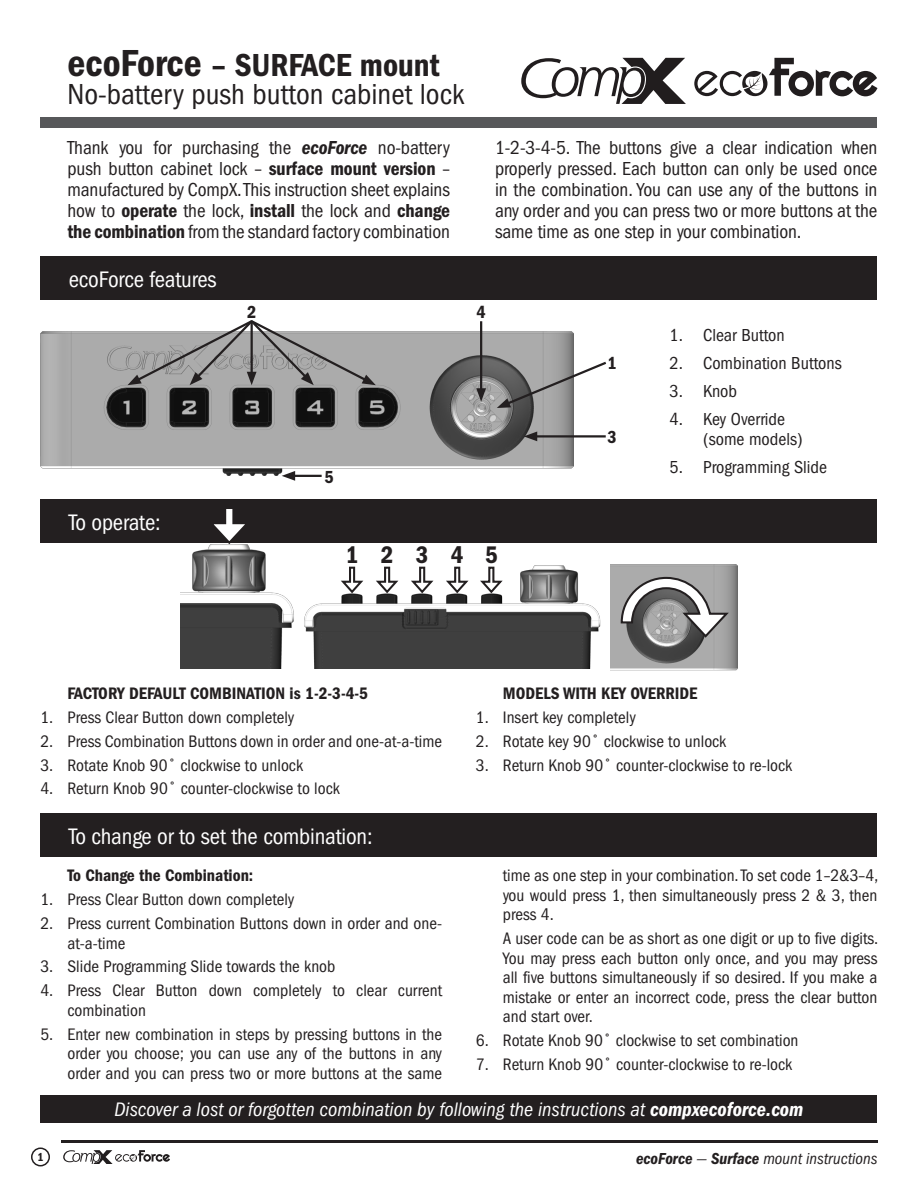
<style>
.page{position:relative;width:918px;height:1188px;background:#fff}
.page>*{position:absolute;margin:0;border:0;box-sizing:border-box;transform-origin:0 0}
.t1{font:600 condensed 33px "Franklin Gothic";color:#231f20}
.t2{font:condensed 30px "Franklin Gothic";color:#231f20}
.t3{font:600 condensed 24.9px "Franklin Gothic";color:#231f20}
.body{font:condensed 23.25px "Franklin Gothic";letter-spacing:-.01em;color:#fff}
.body-2{font:italic condensed 20.25px "Franklin Gothic";color:#fff}
.t4{font:condensed 19.5px/21px "Franklin Gothic";letter-spacing:-.005em;color:#231f20;text-align:justify}
.t5{font:condensed 18px/19.5px "Franklin Gothic";color:#231f20}
.t6{font:600 condensed 18px "Franklin Gothic";color:#231f20}
.body-3{font:condensed 17.25px/19.5px "Franklin Gothic";color:#231f20;text-align:justify}
.body-4{font:600 condensed 17.25px "Franklin Gothic";color:#231f20}
.t7{font:italic condensed 16.5px "Franklin Gothic";color:#231f20}
.t8{font:600 condensed 12px "Franklin Gothic";color:#231f20}
.s1{font-size:39px}
.s2{font-weight:600;font-style:italic}
.s3{font-weight:600}
</style>
<div class="page">
<div style="left:40px;top:117px;width:838px;height:11px;background:#57585a"></div>
<hr style="left:61px;top:1140px;width:817px;height:3px;background:#231f20">
<svg style="left:63px;top:1150px;width:107px;height:14px"></svg>
<div style="left:31px;top:1148px;width:19px;height:18px;border:2px solid #231f20;border-radius:50%"></div>
<svg style="left:694px;top:58px;width:183px;height:38px"></svg>
<svg style="left:521px;top:58px;width:165px;height:46px"></svg>
<div style="left:40px;top:1095px;width:838px;height:28px;background:#231f20"></div>
<div style="left:40px;top:257px;width:838px;height:43px;background:#231f20"></div>
<div style="left:40px;top:500px;width:838px;height:43px;background:#231f20"></div>
<div style="left:40px;top:814px;width:838px;height:43px;background:#231f20"></div>
<img style="left:40px;top:332px;width:533px;height:144px">
<svg style="left:497px;top:360px;width:110px;height:48px"></svg>
<hr style="left:291px;top:475px;width:31px;height:2px;background:#231f20">
<svg style="left:282px;top:471px;width:13px;height:10px"></svg>
<hr style="left:533px;top:435px;width:73px;height:3px;background:#231f20">
<svg style="left:524px;top:432px;width:13px;height:9px"></svg>
<hr style="left:480px;top:321px;width:2px;height:71px;background:#231f20">
<svg style="left:476px;top:388px;width:10px;height:14px"></svg>
<svg style="left:127px;top:320px;width:249px;height:65px"></svg>
<img style="left:304px;top:565px;width:297px;height:103px">
<img style="left:610px;top:565px;width:127px;height:106px">
<img style="left:181px;top:546px;width:113px;height:122px">
<svg style="left:209px;top:509px;width:40px;height:37px"></svg>
<svg style="left:338px;top:566px;width:28px;height:29px"></svg>
<svg style="left:374px;top:566px;width:27px;height:29px"></svg>
<svg style="left:409px;top:566px;width:27px;height:29px"></svg>
<svg style="left:444px;top:566px;width:27px;height:29px"></svg>
<svg style="left:478px;top:566px;width:27px;height:29px"></svg>
<svg style="left:620px;top:576px;width:111px;height:63px"></svg>
<h1 class="t1" style="left:68px;top:46px;width:374px"><span class="s1">ecoForce</span> – SURFACE mount</h1>
<h2 class="t2" style="left:68px;top:77px;width:398px">No-battery push button cabinet lock</h2>
<p class="t4" style="left:68px;top:137px;width:384px">Thank you for purchasing the <span class="s2">ecoForce</span> no-battery push button cabinet lock – <span class="s3">surface mount version</span> – manufactured by CompX. This instruction sheet explains how to <span class="s3">operate</span> the lock, <span class="s3">install</span> the lock and <span class="s3">change the combination</span> from the standard factory combination</p>
<p class="t4" style="left:495px;top:137px;width:384px">1-2-3-4-5. The buttons give a clear indication when properly pressed. Each button can only be used once in the combination. You can use any of the buttons in any order and you can press two or more buttons at the same time as one step in your combination.</p>
<p class="body" style="left:69px;top:266px;width:149px">ecoForce features</p>
<p class="body" style="left:69px;top:509px;width:93px">To operate:</p>
<p class="t6" style="left:247px;top:302px;width:11px">2</p>
<p class="t6" style="left:477px;top:302px;width:11px">4</p>
<p class="t6" style="left:325px;top:467px;width:11px">5</p>
<p class="t3" style="left:346px;top:541px;width:14px">1</p>
<p class="t3" style="left:381px;top:541px;width:14px">2</p>
<p class="t3" style="left:416px;top:541px;width:14px">3</p>
<p class="t3" style="left:451px;top:541px;width:14px">4</p>
<p class="t3" style="left:485px;top:541px;width:14px">5</p>
<p class="t6" style="left:608px;top:353px;width:11px">1</p>
<p class="t6" style="left:608px;top:427px;width:11px">3</p>
<p class="t5" style="left:670px;top:325px;width:117px">1. Clear Button</p>
<p class="t5" style="left:670px;top:353px;width:174px">2. Combination Buttons</p>
<p class="t5" style="left:670px;top:382px;width:69px">3. Knob</p>
<p class="t5" style="left:703px;top:410px;width:101px;text-indent:-34px">4. Key Override (some models)</p>
<p class="t5" style="left:670px;top:457px;width:159px">5. Programming Slide</p>
<p class="body-4" style="left:68px;top:684px;width:302px">FACTORY DEFAULT COMBINATION is 1-2-3-4-5</p>
<p class="body-3" style="left:40px;top:708px;width:255px">1. Press Clear Button down completely</p>
<p class="body-3" style="left:40px;top:731px;width:403px">2. Press Combination Buttons down in order and one-at-a-time</p>
<p class="body-3" style="left:40px;top:755px;width:264px">3. Rotate Knob 90˚ clockwise to unlock</p>
<p class="body-3" style="left:40px;top:779px;width:301px">4. Return Knob 90˚ counter-clockwise to lock</p>
<p class="body" style="left:69px;top:823px;width:305px">To change or to set the combination:</p>
<p class="body-4" style="left:68px;top:866px;width:187px">To Change the Combination:</p>
<p class="body-3" style="left:40px;top:890px;width:255px">1. Press Clear Button down completely</p>
<p class="body-3" style="left:68px;top:914px;width:376px;text-indent:-27px">2. Press current Combination Buttons down in order and one&shy;at-a-time</p>
<p class="body-3" style="left:40px;top:957px;width:296px">3. Slide Programming Slide towards the knob</p>
<p class="body-3" style="left:68px;top:981px;width:376px;text-indent:-27px">4. Press Clear Button down completely to clear current combination</p>
<p class="body-3" style="left:68px;top:1024px;width:376px;text-indent:-27px">5. Enter new combination in steps by pressing buttons in the order you choose; you can use any of the buttons in any order and you can press two or more buttons at the same</p>
<p class="body-4" style="left:503px;top:684px;width:196px">MODELS WITH KEY OVERRIDE</p>
<p class="body-3" style="left:476px;top:708px;width:161px">1. Insert key completely</p>
<p class="body-3" style="left:476px;top:731px;width:252px">2. Rotate key 90˚ clockwise to unlock</p>
<p class="body-3" style="left:476px;top:755px;width:318px">3. Return Knob 90˚ counter-clockwise to re-lock</p>
<p class="body-3" style="left:503px;top:866px;width:377px">time as one step in your combination. To set code 1–2&amp;3–4, you would press 1, then simultaneously press 2 &amp; 3, then press 4.</p>
<p class="body-3" style="left:503px;top:929px;width:377px">A user code can be as short as one digit or up to five digits.<br>You may press each button only once, and you may press all five buttons simultaneously if so desired. If you make a mistake or enter an incorrect code, press the clear button and start over.</p>
<p class="body-3" style="left:476px;top:1031px;width:324px">6. Rotate Knob 90˚ clockwise to set combination</p>
<p class="body-3" style="left:476px;top:1055px;width:318px">7. Return Knob 90˚ counter-clockwise to re-lock</p>
<p class="body-2" style="left:115px;top:1098px;width:690px">Discover a lost or forgotten combination by following the instructions at <span class="s3">compxecoforce.com</span></p>
<p class="t8" style="left:37px;top:1150px;width:8px">1</p>
<p class="t7" style="left:636px;top:1149px;width:243px"><span class="s3">ecoForce</span> — <span class="s3">Surface</span> mount instructions</p>
</div>
